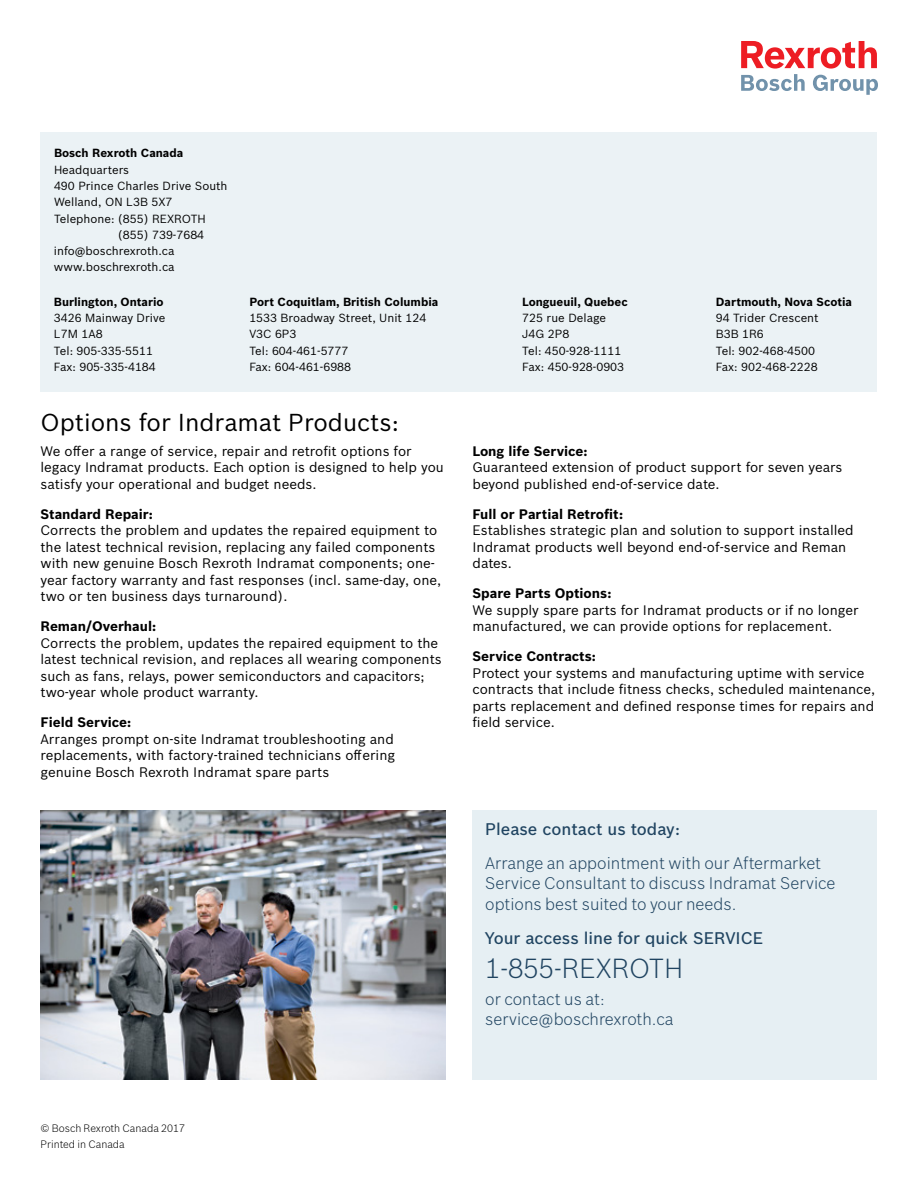
<style>
.page{position:relative;width:918px;height:1188px;background:#fff}
.page>*{position:absolute;margin:0;border:0;box-sizing:border-box;transform-origin:0 0}
.t1{font:300 27px "Bosch Sans";color:#204461}
.t2{font:24px "Bosch Sans";color:#000}
.t3{font:300 16.5px/20.4px "Bosch Sans";color:#204461}
.t4{font:500 16.5px "Bosch Sans";color:#204461}
.t5{font:13.5px/16.5px "Bosch Sans";color:#000}
.t6{font:700 13.5px "Bosch Sans";color:#000}
.t7{font:11.55px/16.4px "Bosch Sans";color:#000}
.t8{font:700 11.55px "Bosch Sans";color:#000}
.t9{font:300 10.5px/15.8px "Bosch Sans";color:#000}
</style>
<div class="page">
<div style="left:40px;top:132px;width:838px;height:260px;background:#e6eff3"></div>
<img style="left:40px;top:810px;width:405px;height:270px">
<div style="left:472px;top:810px;width:406px;height:270px;background:#e6eff3"></div>
<svg style="left:741px;top:41px;width:137px;height:54px"></svg>
<p class="t8" style="left:54px;top:144px;width:131px">Bosch Rexroth Canada</p>
<p class="t7" style="left:54px;top:160px;width:77px">Headquarters</p>
<p class="t7" style="left:54px;top:177px;width:175px">490 Prince Charles Drive South</p>
<p class="t7" style="left:54px;top:193px;width:120px">Welland, ON L3B 5X7</p>
<p class="t7" style="left:54px;top:209px;width:153px">Telephone: (855) REXROTH</p>
<p class="t7" style="left:118px;top:226px;width:88px">(855) 739-7684</p>
<p class="t7" style="left:54px;top:242px;width:122px">info@boschrexroth.ca</p>
<p class="t7" style="left:54px;top:258px;width:122px">www.boschrexroth.ca</p>
<p class="t8" style="left:54px;top:293px;width:111px">Burlington, Ontario</p>
<p class="t7" style="left:54px;top:309px;width:113px">3426 Mainway Drive<br>L7M 1A8<br>Tel: 905-335-5511<br>Fax: 905-335-4184</p>
<p class="t8" style="left:249px;top:293px;width:191px">Port Coquitlam, British Columbia</p>
<p class="t7" style="left:249px;top:309px;width:179px">1533 Broadway Street, Unit 124<br>V3C 6P3<br>Tel: 604-461-5777<br>Fax: 604-461-6988</p>
<h2 class="t2" style="left:40px;top:405px;width:360px">Options for Indramat Products:</h2>
<p class="t5" style="left:40px;top:442px;width:405px">We offer a range of service, repair and retrofit options for legacy Indramat products. Each option is designed to help you satisfy your operational and budget needs.</p>
<p class="t6" style="left:40px;top:504px;width:114px">Standard Repair:</p>
<p class="t5" style="left:40px;top:521px;width:402px">Corrects the problem and updates the repaired equipment to the latest technical revision, replacing any failed components with new genuine Bosch Rexroth Indramat components; one&shy;year factory warranty and fast responses (incl. same-day, one, two or ten business days turnaround).</p>
<p class="t6" style="left:40px;top:616px;width:117px">Reman/Overhaul:</p>
<p class="t5" style="left:40px;top:634px;width:403px">Corrects the problem, updates the repaired equipment to the latest technical revision, and replaces all wearing components such as fans, relays, power semiconductors and capacitors; two-year whole product warranty.</p>
<p class="t6" style="left:40px;top:712px;width:92px">Field Service:</p>
<p class="t5" style="left:40px;top:730px;width:356px;text-align:justify">Arranges prompt on-site Indramat troubleshooting and replacements, with factory-trained technicians offering genuine Bosch Rexroth Indramat spare parts</p>
<p class="t8" style="left:522px;top:293px;width:107px">Longueuil, Quebec</p>
<p class="t7" style="left:522px;top:309px;width:103px">725 rue Delage<br>J4G 2P8<br>Tel: 450-928-1111<br>Fax: 450-928-0903</p>
<p class="t8" style="left:716px;top:293px;width:138px">Dartmouth, Nova Scotia</p>
<p class="t7" style="left:716px;top:309px;width:104px">94 Trider Crescent<br>B3B 1R6<br>Tel: 902-468-4500<br>Fax: 902-468-2228</p>
<p class="t6" style="left:472px;top:441px;width:117px">Long life Service:</p>
<p class="t5" style="left:472px;top:458px;width:372px">Guaranteed extension of product support for seven years beyond published end-of-service date.</p>
<p class="t6" style="left:472px;top:504px;width:152px">Full or Partial Retrofit:</p>
<p class="t5" style="left:472px;top:521px;width:383px">Establishes strategic plan and solution to support installed<br>Indramat products well beyond end-of-service and Reman dates.</p>
<p class="t6" style="left:472px;top:583px;width:140px">Spare Parts Options:</p>
<p class="t5" style="left:472px;top:601px;width:388px">We supply spare parts for Indramat products or if no longer manufactured, we can provide options for replacement.</p>
<p class="t6" style="left:472px;top:646px;width:125px">Service Contracts:</p>
<p class="t5" style="left:472px;top:664px;width:404px">Protect your systems and manufacturing uptime with service contracts that include fitness checks, scheduled maintenance, parts replacement and defined response times for repairs and field service.</p>
<p class="t4" style="left:485px;top:817px;width:196px">Please contact us today:</p>
<p class="t3" style="left:485px;top:852px;width:352px">Arrange an appointment with our Aftermarket<br>Service Consultant to discuss Indramat Service options best suited to your needs.</p>
<p class="t4" style="left:485px;top:926px;width:279px">Your access line for quick SERVICE</p>
<h1 class="t1" style="left:485px;top:949px;width:199px">1-855-REXROTH</h1>
<p class="t3" style="left:485px;top:988px;width:190px">or contact us at: service@boschrexroth.ca</p>
<p class="t9" style="left:40px;top:1119px;width:146px">© Bosch Rexroth Canada 2017<br>Printed in Canada</p>
</div>
